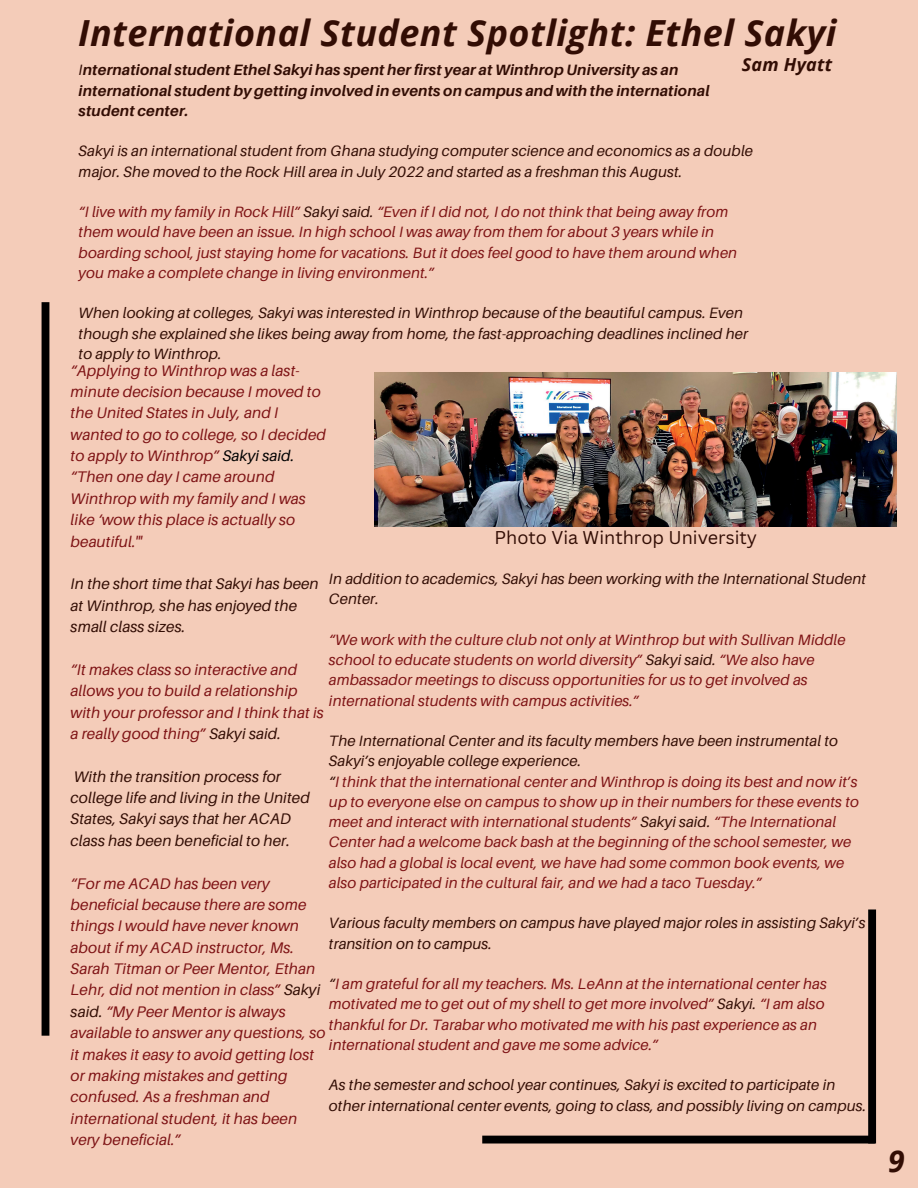
<style>
.page{position:relative;width:918px;height:1188px;background:#f4ccb9}
.page>*{position:absolute;margin:0;border:0;box-sizing:border-box;transform-origin:0 0}
.t1{font:italic 700 36px "Open Sans";letter-spacing:.015em;color:#320d04}
.t2{font:italic 700 30px "Open Sans";color:#320d04}
.t3{font:18px "Canva Sans";color:#320d04}
.t4{font:italic 700 18px "Open Sans";letter-spacing:.015em;color:#320d04}
.t5{font:italic 15.3px/21.3px "Aileron";letter-spacing:.01em;color:#7e1315}
.t6{font:italic 15.3px/21.3px "Aileron";letter-spacing:.01em;color:#320d04}
.t7{font:italic 15px/20.2px "Aileron";letter-spacing:.015em;color:#7e1315}
.t8{font:italic 15px/20.2px "Aileron";letter-spacing:.015em;color:#320d04}
.t9{font:italic 700 15px/20.2px "Aileron";letter-spacing:.015em;color:#320d04}
.s1{font-weight:400}
.s2{color:#320d04}
.s3{color:#000}
</style>
<div class="page">
<div style="left:42px;top:302px;width:7px;height:734px;background:#000"></div>
<div style="left:482px;top:1136px;width:393px;height:8px;background:#000"></div>
<div style="left:868px;top:909px;width:8px;height:235px;background:#000"></div>
<img style="left:375px;top:372px;width:522px;height:154px">
<h1 class="t1" style="left:78px;top:8px;width:760px">International Student Spotlight: Ethel Sakyi</h1>
<p class="t4" style="left:742px;top:52px;width:92px">Sam Hyatt</p>
<p class="t9" style="left:79px;top:60px;width:632px"><span class="s1">I</span>nternational student Ethel Sakyi has spent her first year at Winthrop University as an international student by getting involved in events on campus and with the international student center.</p>
<p class="t8" style="left:79px;top:141px;width:676px">Sakyi is an international student from Ghana studying computer science and economics as a double major. She moved to the Rock Hill area in July 2022 and started as a freshman this August.</p>
<p class="t7" style="left:79px;top:201px;width:660px">“I live with my family in Rock Hill” <span class="s2">Sakyi said.</span> “Even if I did not, I do not think that being away from them would have been an issue. In high school I was away from them for about 3 years while in boarding school, just staying home for vacations. But it does feel good to have them around when you make a complete change in living environment.”</p>
<p class="t8" style="left:79px;top:303px;width:671px">When looking at colleges, Sakyi was interested in Winthrop because of the beautiful campus. Even though she explained she likes being away from home, the fast-approaching deadlines inclined her to apply to Winthrop.</p>
<p class="t5" style="left:71px;top:359px;width:257px">“Applying to Winthrop was a last&shy;minute decision because I moved to the United States in July, and I wanted to go to college, so I decided to apply to Winthrop” <span class="s3">Sakyi said. </span>“Then one day I came around<br>Winthrop with my family and I was like ‘wow this place is actually so beautiful.'"</p>
<p class="t6" style="left:71px;top:573px;width:250px">In the short time that Sakyi has been at Winthrop, she has enjoyed the small class sizes.</p>
<p class="t5" style="left:71px;top:659px;width:255px">“It makes class so interactive and allows you to build a relationship with your professor and I think that is a really good thing” <span class="s2">Sakyi said.</span></p>
<p class="t6" style="left:71px;top:765px;width:241px">With the transition process for college life and living in the United States, Sakyi says that her ACAD class has been beneficial to her.</p>
<p class="t5" style="left:71px;top:872px;width:257px">“For me ACAD has been very beneficial because there are some things I would have never known about if my ACAD instructor, Ms.<br>Sarah Titman or Peer Mentor, Ethan<br>Lehr, did not mention in class” <span class="s2">Sakyi said.</span> “My Peer Mentor is always available to answer any questions, so it makes it easy to avoid getting lost or making mistakes and getting confused. As a freshman and international student, it has been very beneficial.”</p>
<p class="t3" style="left:494px;top:525px;width:264px">Photo Via Winthrop University</p>
<p class="t8" style="left:329px;top:568px;width:539px">In addition to academics, Sakyi has been working with the International Student<br>Center.</p>
<p class="t7" style="left:329px;top:629px;width:518px">“We work with the culture club not only at Winthrop but with Sullivan Middle school to educate students on world diversity” <span class="s2">Sakyi said.</span> “We also have ambassador meetings to discuss opportunities for us to get involved as international students with campus activities.”</p>
<p class="t7" style="left:329px;top:730px;width:532px"><span class="s2">The International Center and its faculty members have been instrumental to Sakyi’s enjoyable college experience.<br>“</span>I think that the international center and Winthrop is doing its best and now it’s up to everyone else on campus to show up in their numbers for these events to meet and interact with international students” <span class="s2">Sakyi said.</span> “The International Center had a welcome back bash at the beginning of the school semester, we also had a global is local event, we have had some common book events, we also participated in the cultural fair, and we had a taco Tuesday.”</p>
<p class="t8" style="left:329px;top:913px;width:538px">Various faculty members on campus have played major roles in assisting Sakyi’s transition on to campus.</p>
<p class="t7" style="left:329px;top:973px;width:499px"><span class="s2">“</span>I am grateful for all my teachers. Ms. LeAnn at the international center has motivated me to get out of my shell to get more involved” <span class="s2">Sakyi.</span> “I am also thankful for Dr. Tarabar who motivated me with his past experience as an international student and gave me some advice.”</p>
<p class="t8" style="left:329px;top:1075px;width:539px">As the semester and school year continues, Sakyi is excited to participate in other international center events, going to class, and possibly living on campus.</p>
<h2 class="t2" style="left:888px;top:1140px;width:18px">9</h2>
</div>
